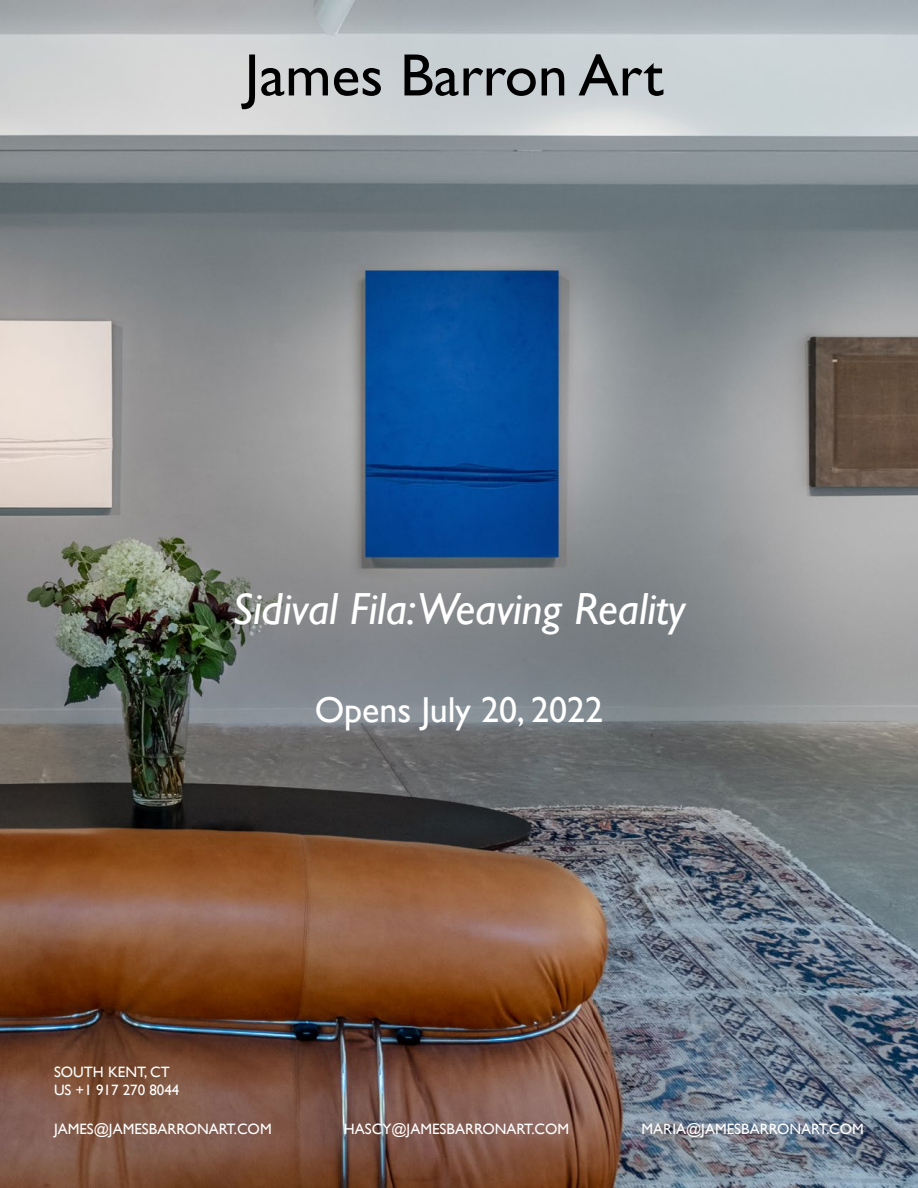
<style>
.page{position:relative;width:918px;height:1188px;background:#fff}
.page>*{position:absolute;margin:0;border:0;box-sizing:border-box;transform-origin:0 0}
.t1{font:60px "Gill Sans";color:#000}
.t2{font:italic 45px "Gill Sans";color:#fff}
.t3{font:36px "Gill Sans";color:#fff}
.t4{font:15px "Gill Sans";color:#fff}
</style>
<div class="page">
<img style="left:0;top:0;width:918px;height:1188px">
<p class="t1" style="left:245px;top:40px;width:420px">James Barron Art</p>
<p class="t2" style="left:232px;top:583px;width:455px">Sidival Fila:Weaving Reality</p>
<p class="t4" style="left:54px;top:1063px;width:117px">SOUTH KENT, CT</p>
<p class="t4" style="left:54px;top:1081px;width:127px">US +1 917 270 8044</p>
<p class="t3" style="left:315px;top:689px;width:290px">Opens July 20, 2022</p>
<p class="t4" style="left:54px;top:1120px;width:219px">JAMES@JAMESBARRONART.COM</p>
<p class="t4" style="left:344px;top:1120px;width:227px">HASCY@JAMESBARRONART.COM</p>
<p class="t4" style="left:642px;top:1120px;width:224px">MARIA@JAMESBARRONART.COM</p>
</div>
